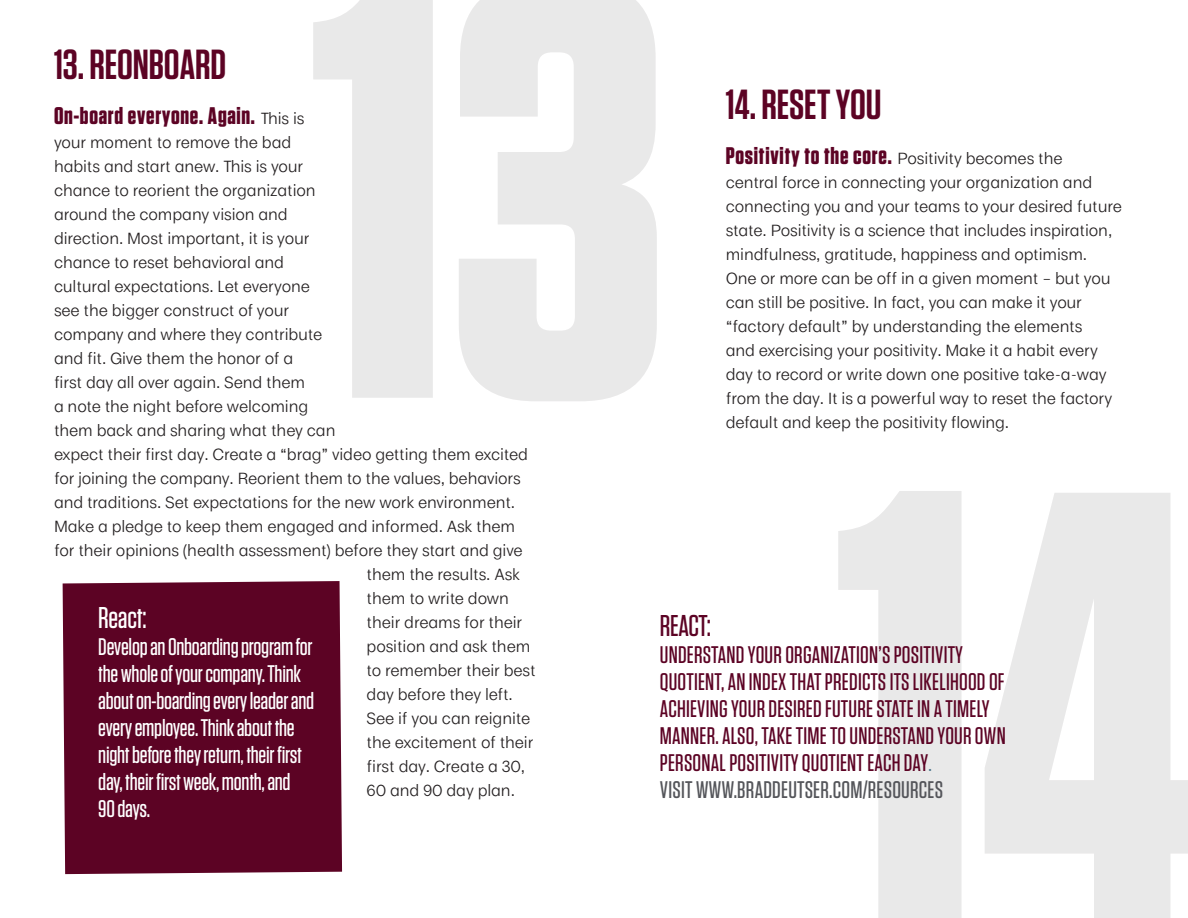
<style>
.page{position:relative;width:1188px;height:918px;background:#fff}
.page>*{position:absolute;margin:0;border:0;box-sizing:border-box;transform-origin:0 0}
.t1{font:600 42px "Tungsten";letter-spacing:-.005em;color:#5c0324}
.t2{font:500 30px "Tungsten";letter-spacing:-.015em;color:#5c0324}
.t3{font:500 30px "Tungsten";letter-spacing:-.01em;color:#fff}
.t4{font:500 24px/27px "Tungsten";letter-spacing:.01em;color:#5c0324}
.t5{font:500 24px/27px "Tungsten";letter-spacing:-.01em;color:#fff}
.t6{font:700 24px "Tungsten";letter-spacing:.03em;color:#5c0324}
.t7{font:500 24px "Tungsten";letter-spacing:.01em;color:#54555a}
.t8{font:15px/24px "Moriston";letter-spacing:-.01em;color:#231f20}
.s1{font-family:"Moriston";font-weight:400;font-size:15px;color:#231f20}
.s2{font-family:"Buffalo";font-weight:600;color:#4c748b}
</style>
<div class="page">
<svg style="left:313px;top:0;width:344px;height:401px;fill:#e9e9e9"></svg>
<svg style="left:838px;top:491px;width:350px;height:427px;fill:#e9e9e9"></svg>
<svg style="left:63px;top:581px;width:279px;height:293px;background:#661231"></svg>
<div style="left:71px;top:604px;width:255px;height:240px;background:#5c0324"></div>
<p class="t1" style="left:54px;top:42px;width:174px">13. REONBOARD</p>
<p class="t6" style="left:54px;top:103px;width:252px">On-board everyone. Again. <span class="s1">This is</span></p>
<p class="t8" style="left:54px;top:129px;width:239px">your moment to remove the bad</p>
<p class="t8" style="left:54px;top:153px;width:251px">habits and start anew. This is your</p>
<p class="t8" style="left:54px;top:177px;width:263px">chance to reorient the organization</p>
<p class="t8" style="left:54px;top:201px;width:235px">around the company vision and</p>
<p class="t8" style="left:54px;top:225px;width:257px">direction. Most important, it is your</p>
<p class="t8" style="left:54px;top:249px;width:232px">chance to reset behavioral and</p>
<p class="t8" style="left:54px;top:273px;width:258px">cultural expectations. Let everyone</p>
<p class="t8" style="left:54px;top:297px;width:237px">see the bigger construct of your</p>
<p class="t8" style="left:54px;top:321px;width:270px">company and where they contribute</p>
<p class="t8" style="left:54px;top:345px;width:241px">and fit. Give them the honor of a</p>
<p class="t8" style="left:54px;top:369px;width:253px">first day all over again. Send them</p>
<p class="t8" style="left:54px;top:393px;width:256px">a note the night before welcoming</p>
<p class="t8" style="left:54px;top:417px;width:283px">them back and sharing what they can</p>
<p class="t8" style="left:54px;top:441px;width:476px">expect their first day. Create a “brag” video getting them excited</p>
<p class="t8" style="left:54px;top:465px;width:468px">for joining the company. Reorient them to the values, behaviors</p>
<p class="t8" style="left:54px;top:489px;width:463px">and traditions. Set expectations for the new work environment.</p>
<p class="t8" style="left:54px;top:513px;width:463px">Make a pledge to keep them engaged and informed. Ask them</p>
<p class="t8" style="left:54px;top:537px;width:470px">for their opinions (health assessment) before they start and give</p>
<p class="t8" style="left:367px;top:561px;width:155px">them the results. Ask</p>
<p class="t8" style="left:367px;top:585px;width:144px">them to write down</p>
<p class="t8" style="left:367px;top:609px;width:157px">their dreams for their</p>
<p class="t8" style="left:367px;top:633px;width:165px">position and ask them</p>
<p class="t8" style="left:367px;top:657px;width:171px">to remember their best</p>
<p class="t8" style="left:367px;top:681px;width:148px">day before they left.</p>
<p class="t8" style="left:367px;top:705px;width:165px">See if you can reignite</p>
<p class="t8" style="left:367px;top:729px;width:168px">the excitement of their</p>
<p class="t8" style="left:367px;top:753px;width:160px">first day. Create a 30,</p>
<p class="t8" style="left:367px;top:777px;width:150px">60 and 90 day plan.</p>
<p class="t3" style="left:98px;top:602px;width:50px">React:</p>
<p class="t5" style="left:98px;top:633px;width:217px">Develop an Onboarding program for the whole of your company. Think about on-boarding every leader and every employee. Think about the night before they return, their first day, their first week, month, and<br>90 days.</p>
<p class="t1" style="left:726px;top:82px;width:157px">14. RESET YOU</p>
<p class="t6" style="left:726px;top:143px;width:338px">Positivity to the core. <span class="s1">Positivity becomes the</span></p>
<p class="t8" style="left:726px;top:169px;width:398px">central force in connecting your organization and connecting you and your teams to your desired future state. Positivity is a science that includes inspiration, mindfulness, gratitude, happiness and optimism.<br>One or more can be off in a given moment – but you can still be positive. In fact, you can make it your “factory default” by understanding the elements<br>and exercising your positivity. Make it a habit every day to record or write down one positive take-a-way from the day. It is a powerful way to reset the factory default and keep the positivity flowing.</p>
<p class="t2" style="left:660px;top:610px;width:53px">REACT:</p>
<p class="t4" style="left:660px;top:642px;width:348px">UNDERSTAND YOUR ORGANIZATION’S POSITIVITY QUOTIENT, AN INDEX THAT PREDICTS ITS LIKELIHOOD OF ACHIEVING YOUR DESIRED FUTURE STATE IN A TIMELY MANNER. ALSO, TAKE TIME TO UNDERSTAND YOUR OWN PERSONAL POSITIVITY QUOTIENT EACH DAY<span class="s2">.</span></p>
<p class="t7" style="left:660px;top:778px;width:285px">VISIT WWW.BRADDEUTSER.COM/RESOURCES</p>
</div>
